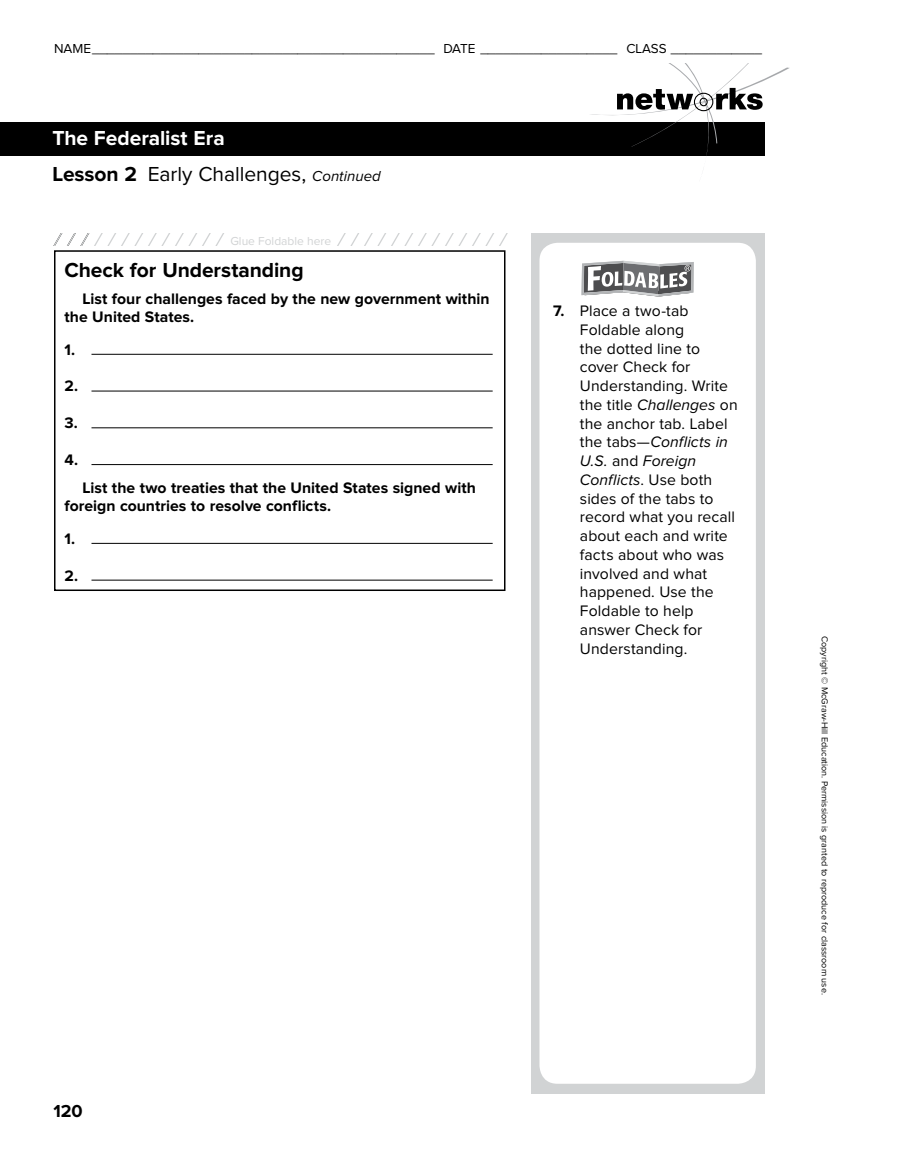
<style>
.page{position:relative;width:918px;height:1175px;background:#fff}
.page>*{position:absolute;margin:0;border:0;box-sizing:border-box;transform-origin:0 0}
.t1{font:21px "Proxima Nova";letter-spacing:-.005em;color:#000}
.t2{font:700 21px "Proxima Nova";color:#000}
.t3{font:700 21px "Proxima Nova";letter-spacing:-.005em;color:#fff}
.t4{font:700 18px "Proxima Nova";color:#000}
.t5{font:15.75px/18.8px "Proxima Nova";letter-spacing:.005em;color:#000}
.t6{font:700 15.75px/18.8px "Proxima Nova";color:#000}
.t7{font:13.5px "Proxima Nova";color:#000}
.t8{font:12px "Proxima Nova";color:#d1d3d4}
.t9{font:9px "Proxima Nova";color:#000}
.s1{font-weight:700}
.s2{font-style:italic;font-size:15px}
.s3{font-style:italic}
</style>
<div class="page">
<div style="left:0;top:122px;width:765px;height:33px;background:#000"></div>
<svg style="left:589px;top:63px;width:200px;height:93px"></svg>
<div style="left:531px;top:234px;width:234px;height:860px;background:#d1d3d4"></div>
<div style="left:540px;top:243px;width:216px;height:840px;background:#fff;border-radius:18px"></div>
<svg style="left:581px;top:260px;width:113px;height:37px"></svg>
<hr style="left:92px;top:354px;width:401px;height:1px;background:#000">
<hr style="left:92px;top:391px;width:401px;height:1px;background:#000">
<hr style="left:92px;top:427px;width:401px;height:1px;background:#000">
<hr style="left:92px;top:464px;width:401px;height:1px;background:#000">
<hr style="left:92px;top:543px;width:401px;height:1px;background:#000">
<hr style="left:92px;top:580px;width:401px;height:1px;background:#000">
<div style="left:54px;top:250px;width:452px;height:341px;border:2px solid #000"></div>
<svg style="left:53px;top:234px;width:454px;height:12px"></svg>
<div style="left:226px;top:234px;width:110px;height:12px;background:#fff"></div>
<p class="t7" style="left:54px;top:41px;width:710px">NAME_____________________________________________ DATE __________________ CLASS ____________</p>
<h1 class="t3" style="left:52px;top:126px;width:174px">The Federalist Era</h1>
<h1 class="t1" style="left:52px;top:162px;width:330px"><span class="s1">Lesson 2</span> Early Challenges, <span class="s2">Continued</span></h1>
<p class="t8" style="left:230px;top:234px;width:102px">Glue Foldable here</p>
<h1 class="t2" style="left:64px;top:258px;width:241px">Check for Understanding</h1>
<p class="t6" style="left:64px;top:289px;width:427px;text-indent:18px">List four challenges faced by the new government within the United States.</p>
<p class="t6" style="left:64px;top:340px;width:12px">1.</p>
<p class="t6" style="left:64px;top:377px;width:15px">2.</p>
<p class="t6" style="left:64px;top:414px;width:15px">3.</p>
<p class="t6" style="left:64px;top:451px;width:15px">4.</p>
<p class="t6" style="left:64px;top:478px;width:413px;text-indent:18px">List the two treaties that the United States signed with foreign countries to resolve conflicts.</p>
<p class="t6" style="left:64px;top:529px;width:12px">1.</p>
<p class="t6" style="left:64px;top:566px;width:15px">2.</p>
<p class="t5" style="left:580px;top:302px;width:159px;text-indent:-27px"><span class="s1">7.</span> Place a two-tab<br>Foldable along<br>the dotted line to cover Check for<br>Understanding. Write the title <span class="s3">Challenges</span> on the anchor tab. Label the tabs—<span class="s3">Conflicts in<br>U.S.</span> and <span class="s3">Foreign<br>Conflicts</span>. Use both sides of the tabs to record what you recall about each and write facts about who was involved and what happened. Use the<br>Foldable to help answer Check for<br>Understanding.</p>
<p class="t4" style="left:54px;top:1100px;width:31px">120</p>
<p class="t9" style="left:830px;top:636px;width:360px;rotate:90deg">Copyright © McGraw-Hill Education. Permission is granted to reproduce for classroom use.</p>
</div>
